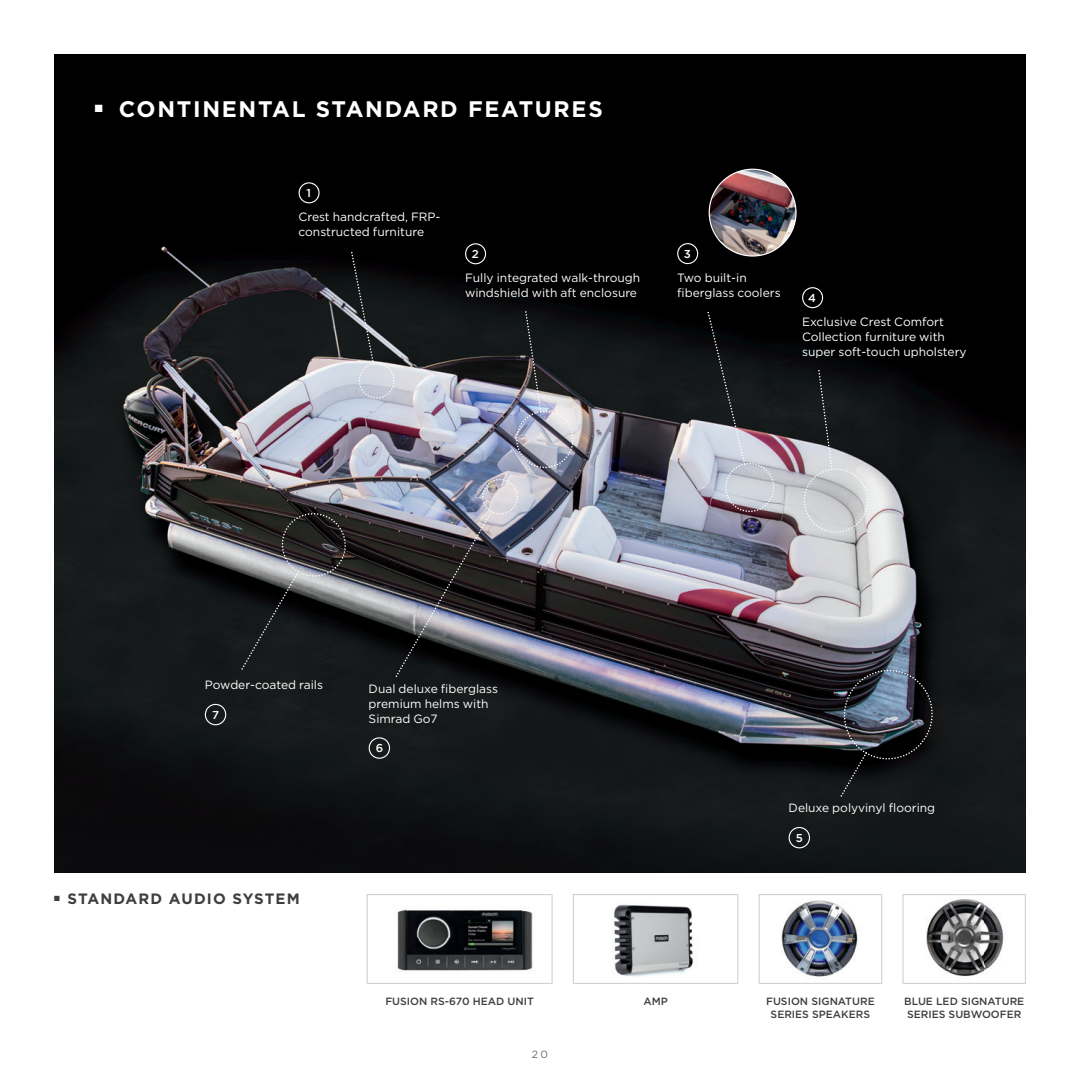
<style>
.page{position:relative;width:1080px;height:1080px;background:#fff}
.page>*{position:absolute;margin:0;border:0;box-sizing:border-box;transform-origin:0 0}
.t1{font:700 22.5px "Gotham";letter-spacing:.075em;color:#fff}
.t2{font:700 15px "Gotham";letter-spacing:.075em;color:#3e3e3f}
.t3{font:12px/15px "Gotham";color:#fff}
.t4{font:500 11.55px "Gotham";color:#fff}
.t5{font:500 10.5px/12.6px "Gotham";color:#3e3e3f;text-align:center}
.t6{font:10.5px "Gotham";color:#6c6d70}
</style>
<div class="page">
<svg style="left:367px;top:894px;width:186px;height:90px"></svg>
<svg style="left:573px;top:894px;width:165px;height:90px"></svg>
<img style="left:759px;top:894px;width:123px;height:90px">
<svg style="left:902px;top:894px;width:124px;height:90px"></svg>
<img style="left:54px;top:54px;width:972px;height:819px">
<img style="left:709px;top:169px;width:88px;height:88px">
<svg style="left:299px;top:182px;width:21px;height:21px"></svg>
<svg style="left:369px;top:737px;width:21px;height:22px"></svg>
<svg style="left:789px;top:827px;width:21px;height:21px"></svg>
<svg style="left:205px;top:704px;width:21px;height:21px"></svg>
<svg style="left:465px;top:243px;width:21px;height:21px"></svg>
<svg style="left:802px;top:287px;width:21px;height:21px"></svg>
<svg style="left:677px;top:243px;width:21px;height:21px"></svg>
<svg style="left:351px;top:252px;width:44px;height:147px;background:#4c4f53"></svg>
<img style="left:516px;top:311px;width:58px;height:157px">
<svg style="left:707px;top:312px;width:67px;height:200px;background:#5a5a5f"></svg>
<svg style="left:804px;top:370px;width:64px;height:163px;background:#737577"></svg>
<img style="left:396px;top:479px;width:122px;height:198px">
<svg style="left:241px;top:513px;width:105px;height:157px;background:#343536"></svg>
<img style="left:841px;top:670px;width:92px;height:127px">
<h1 class="t1" style="left:95px;top:96px;width:510px">■ CONTINENTAL STANDARD FEATURES</h1>
<p class="t4" style="left:306px;top:186px;width:6px">1</p>
<p class="t3" style="left:299px;top:209px;width:143px">Crest handcrafted, FRP&shy;constructed furniture</p>
<p class="t4" style="left:472px;top:247px;width:9px">2</p>
<p class="t3" style="left:465px;top:270px;width:177px">Fully integrated walk-through windshield with aft enclosure</p>
<p class="t4" style="left:684px;top:247px;width:9px">3</p>
<p class="t3" style="left:677px;top:270px;width:105px">Two built-in fiberglass coolers</p>
<p class="t4" style="left:808px;top:291px;width:9px">4</p>
<p class="t3" style="left:802px;top:314px;width:166px">Exclusive Crest Comfort<br>Collection furniture with super soft-touch upholstery</p>
<p class="t3" style="left:205px;top:677px;width:120px">Powder-coated rails</p>
<p class="t4" style="left:212px;top:708px;width:8px">7</p>
<p class="t3" style="left:369px;top:681px;width:131px">Dual deluxe fiberglass premium helms with<br>Simrad Go7</p>
<p class="t4" style="left:376px;top:742px;width:9px">6</p>
<p class="t2" style="left:54px;top:890px;width:247px">■ STANDARD AUDIO SYSTEM</p>
<p class="t3" style="left:789px;top:800px;width:148px">Deluxe polyvinyl flooring</p>
<p class="t4" style="left:796px;top:831px;width:9px">5</p>
<p class="t5" style="left:385px;top:995px;width:150px">FUSION RS-670 HEAD UNIT</p>
<p class="t5" style="left:643px;top:995px;width:26px">AMP</p>
<p class="t5" style="left:766px;top:995px;width:110px">FUSION SIGNATURE<br>SERIES SPEAKERS</p>
<p class="t5" style="left:904px;top:995px;width:122px;text-align:left">BLUE LED SIGNATURE<br>SERIES SUBWOOFER</p>
<p class="t6" style="left:532px;top:1049px;width:18px">20</p>
</div>
